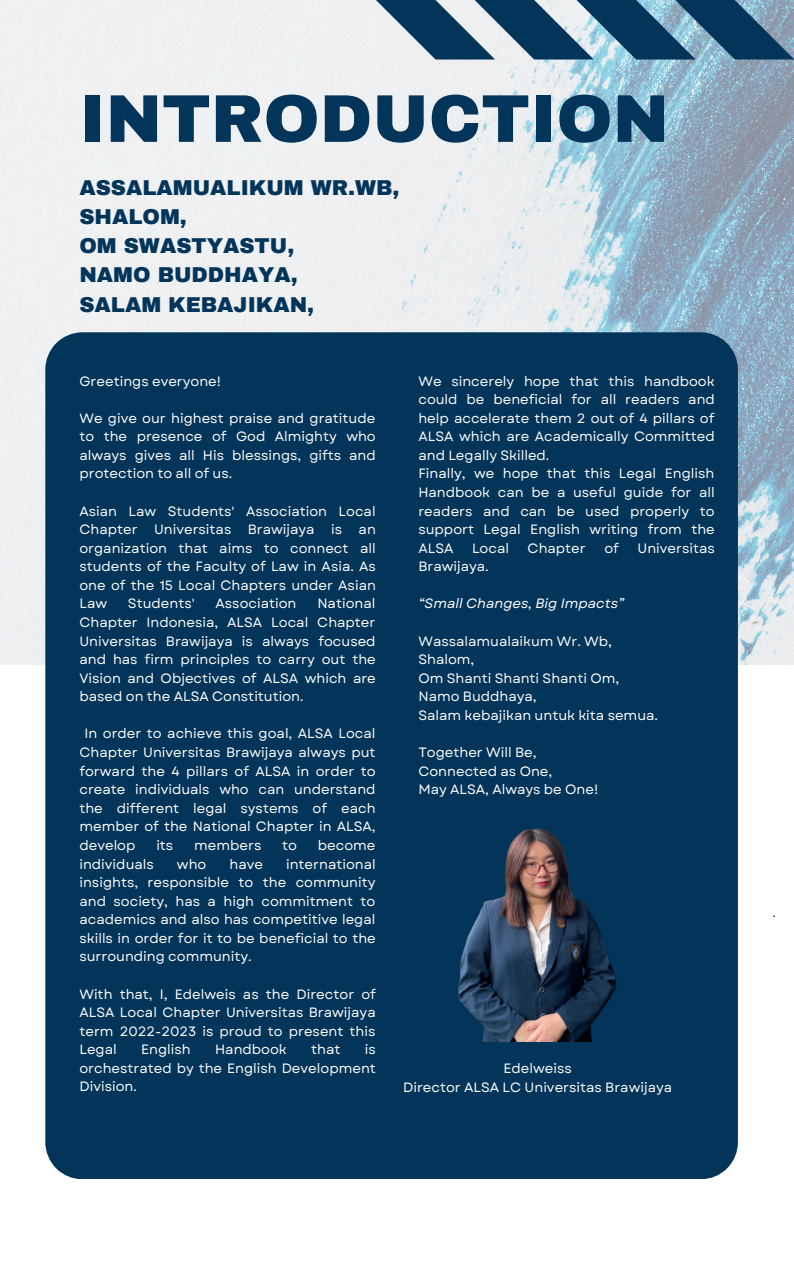
<style>
.page{position:relative;width:794px;height:1266px;background:#fff}
.page>*{position:absolute;margin:0;border:0;box-sizing:border-box;transform-origin:0 0}
.t1{font:900 67.5px "Archivo";color:#033459}
.t2{font:900 21px "Archivo";color:#033459}
.t3{font:13.5px/18.6px "Garet";color:#fff;text-align:justify}
.t4{font:italic 13.5px "Garet";color:#fff}
</style>
<div class="page">
<img style="left:0;top:0;width:793px;height:665px">
<svg style="left:695px;top:0;width:98px;height:60px;background:#406886"></svg>
<svg style="left:495px;top:0;width:81px;height:60px;background:#53748d"></svg>
<svg style="left:576px;top:0;width:119px;height:60px;background:#517c96"></svg>
<svg style="left:376px;top:0;width:119px;height:60px;background:#728ca1"></svg>
<div style="left:45px;top:332px;width:692px;height:847px;background:#033459"></div>
<img style="left:409px;top:785px;width:256px;height:256px">
<p class="t1" style="left:79px;top:83px;width:590px">INTRODUCTION</p>
<p class="t2" style="left:79px;top:176px;width:321px">ASSALAMUALIKUM WR.WB,</p>
<p class="t2" style="left:79px;top:205px;width:109px">SHALOM,</p>
<p class="t2" style="left:79px;top:235px;width:216px">OM SWASTYASTU,</p>
<p class="t2" style="left:79px;top:264px;width:220px">NAMO BUDDHAYA,</p>
<p class="t2" style="left:79px;top:293px;width:236px">SALAM KEBAJIKAN,</p>
<p class="t3" style="left:79px;top:371px;width:143px">Greetings everyone!</p>
<p class="t3" style="left:79px;top:409px;width:298px">We give our highest praise and gratitude to the presence of God Almighty who always gives all His blessings, gifts and protection to all of us.</p>
<p class="t3" style="left:79px;top:501px;width:298px">Asian Law Students' Association Local Chapter Universitas Brawijaya is an organization that aims to connect all students of the Faculty of Law in Asia. As one of the 15 Local Chapters under Asian Law</p>
<p class="t3" style="left:79px;top:594px;width:298px;text-indent:238px">National Chapter Indonesia, ALSA Local Chapter Universitas Brawijaya is always focused and has firm principles to carry out the Vision and Objectives of ALSA which are based on the ALSA Constitution.</p>
<p class="t3" style="left:79px;top:724px;width:297px;text-indent:5px">In order to achieve this goal, ALSA Local Chapter Universitas Brawijaya always put forward the 4 pillars of ALSA in order to create individuals who can understand the different legal systems of each member of the National Chapter in ALSA, develop</p>
<p class="t3" style="left:128px;top:594px;width:68px">Students'</p>
<p class="t3" style="left:215px;top:594px;width:82px">Association</p>
<p class="t3" style="left:156px;top:836px;width:19px">its</p>
<p class="t3" style="left:194px;top:836px;width:69px">members</p>
<p class="t3" style="left:282px;top:836px;width:16px">to</p>
<p class="t3" style="left:318px;top:836px;width:59px">become</p>
<p class="t3" style="left:79px;top:854px;width:298px;text-indent:206px">international insights, responsible to the community and society, has a high commitment to academics and also has competitive legal skills in order for it to be beneficial to the surrounding community.</p>
<p class="t3" style="left:79px;top:984px;width:298px">With that, I, Edelweis as the Director of ALSA Local Chapter Universitas Brawijaya term 2022-2023 is proud to present this Legal</p>
<p class="t3" style="left:79px;top:854px;width:76px">individuals</p>
<p class="t3" style="left:177px;top:854px;width:31px">who</p>
<p class="t3" style="left:229px;top:854px;width:35px">have</p>
<p class="t3" style="left:141px;top:1040px;width:51px">English</p>
<p class="t3" style="left:215px;top:1040px;width:73px">Handbook</p>
<p class="t3" style="left:311px;top:1040px;width:31px">that</p>
<p class="t3" style="left:79px;top:1040px;width:298px;text-indent:285px">is orchestrated by the English Development Division.</p>
<p class="t3" style="left:418px;top:371px;width:298px">We sincerely hope that this handbook could be beneficial for all readers and help accelerate them 2 out of 4 pillars of ALSA which are Academically Committed and Legally Skilled.</p>
<p class="t3" style="left:418px;top:464px;width:298px">Finally, we hope that this Legal English Handbook can be a useful guide for all readers and can be used properly to support Legal English writing from the ALSA</p>
<p class="t3" style="left:472px;top:539px;width:38px">Local</p>
<p class="t3" style="left:527px;top:539px;width:60px">Chapter</p>
<p class="t3" style="left:604px;top:539px;width:16px">of</p>
<p class="t3" style="left:637px;top:539px;width:79px">Universitas</p>
<p class="t3" style="left:418px;top:557px;width:72px">Brawijaya.</p>
<p class="t4" style="left:418px;top:594px;width:207px">“Small Changes, Big Impacts”</p>
<p class="t3" style="left:418px;top:631px;width:195px">Wassalamualaikum Wr. Wb,</p>
<p class="t3" style="left:418px;top:650px;width:57px">Shalom,</p>
<p class="t3" style="left:418px;top:669px;width:202px">Om Shanti Shanti Shanti Om,</p>
<p class="t3" style="left:418px;top:687px;width:120px">Namo Buddhaya,</p>
<p class="t3" style="left:418px;top:706px;width:241px">Salam kebajikan untuk kita semua.</p>
<p class="t3" style="left:418px;top:743px;width:119px">Together Will Be,</p>
<p class="t3" style="left:418px;top:761px;width:135px">Connected as One,</p>
<p class="t3" style="left:418px;top:780px;width:181px">May ALSA, Always be One!</p>
<p class="t3" style="left:503px;top:1059px;width:70px">Edelweiss</p>
<p class="t3" style="left:403px;top:1078px;width:270px">Director ALSA LC Universitas Brawijaya</p>
</div>
